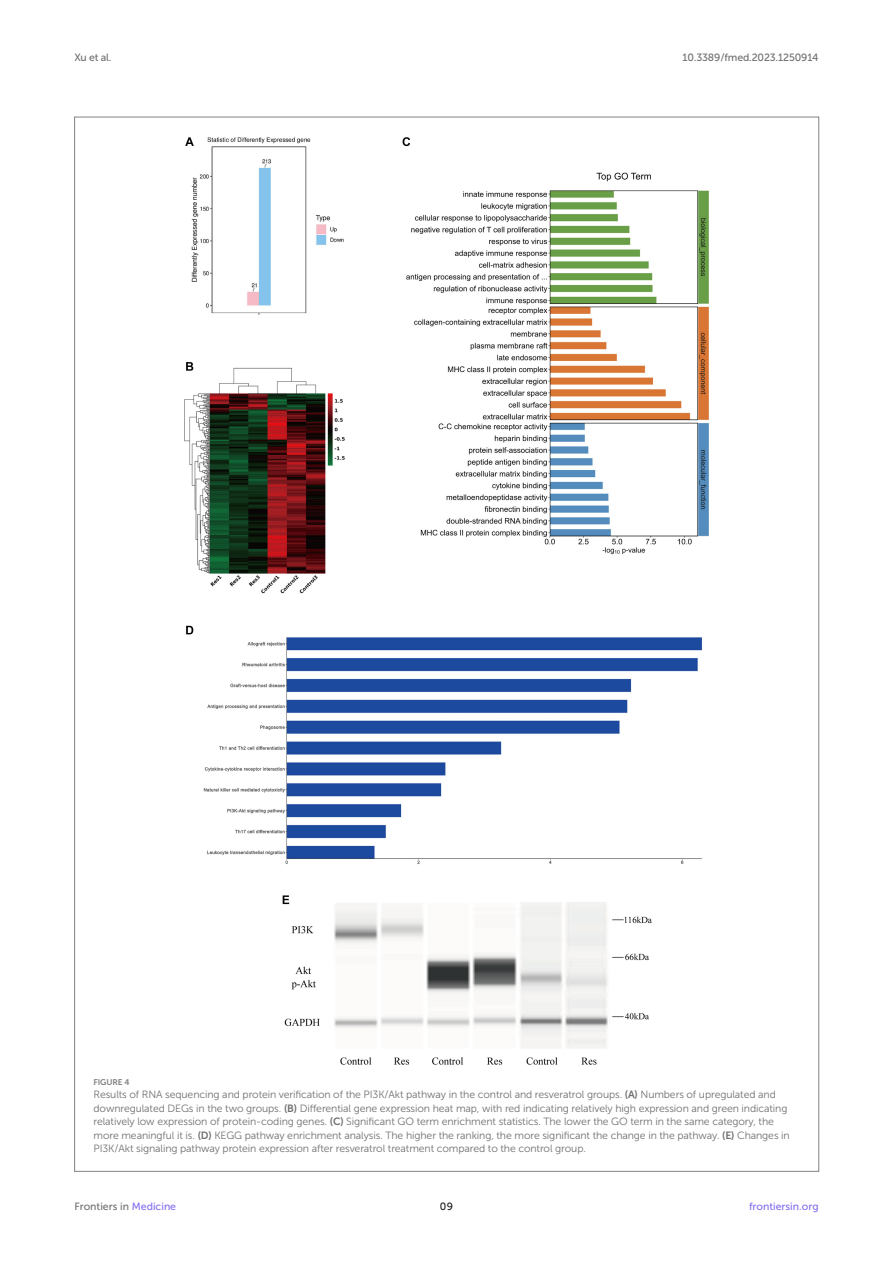
<style>
.page{position:relative;width:893px;height:1263px;background:#fff}
.page>*{position:absolute;margin:0;border:0;box-sizing:border-box;transform-origin:0 0}
.FIG_LEG{font:10.5px/13.5px "Museo Sans 300";letter-spacing:-.01em;color:#706f70}
.t1{font:10.5px "Museo Sans 500";letter-spacing:-.015em;color:#706f70}
.t2{font:10.5px "Museo Sans 500";color:#856df0}
.t3{font:10.5px "Museo Sans 500";color:#1b1c1b}
.FIG_HD{font:8.25px "Museo Sans 700";letter-spacing:-.01em;color:#7e7f7f}
.s1{font-family:"Museo Sans 700"}
.s2{color:#856df0}
</style>
<div class="page">
<img style="left:184px;top:137px;width:525px;height:928px">
<p class="t1" style="left:74px;top:51px;width:39px">Xu et al.</p>
<p class="t1" style="left:683px;top:51px;width:137px">10.3389/fmed.2023.1250914</p>
<p class="FIG_HD" style="left:94px;top:1077px;width:37px">FIGURE 4</p>
<p class="FIG_LEG" style="left:94px;top:1088px;width:698px">Results of RNA sequencing and protein verification of the PI3K/Akt pathway in the control and resveratrol groups. <span class="s1">(A)</span> Numbers of upregulated and downregulated DEGs in the two groups. <span class="s1">(B)</span> Differential gene expression heat map, with red indicating relatively high expression and green indicating relatively low expression of protein-coding genes. <span class="s1">(C)</span> Significant GO term enrichment statistics. The lower the GO term in the same category, the more meaningful it is. <span class="s1">(D)</span> KEGG pathway enrichment analysis. The higher the ranking, the more significant the change in the pathway. <span class="s1">(E)</span> Changes in PI3K/Akt signaling pathway protein expression after resveratrol treatment compared to the control group.</p>
<p class="t1" style="left:74px;top:1200px;width:103px">Frontiers in <span class="s2">Medicine</span></p>
<p class="t3" style="left:440px;top:1200px;width:15px">09</p>
<p class="t2" style="left:749px;top:1200px;width:71px">frontiersin.org</p>
</div>
